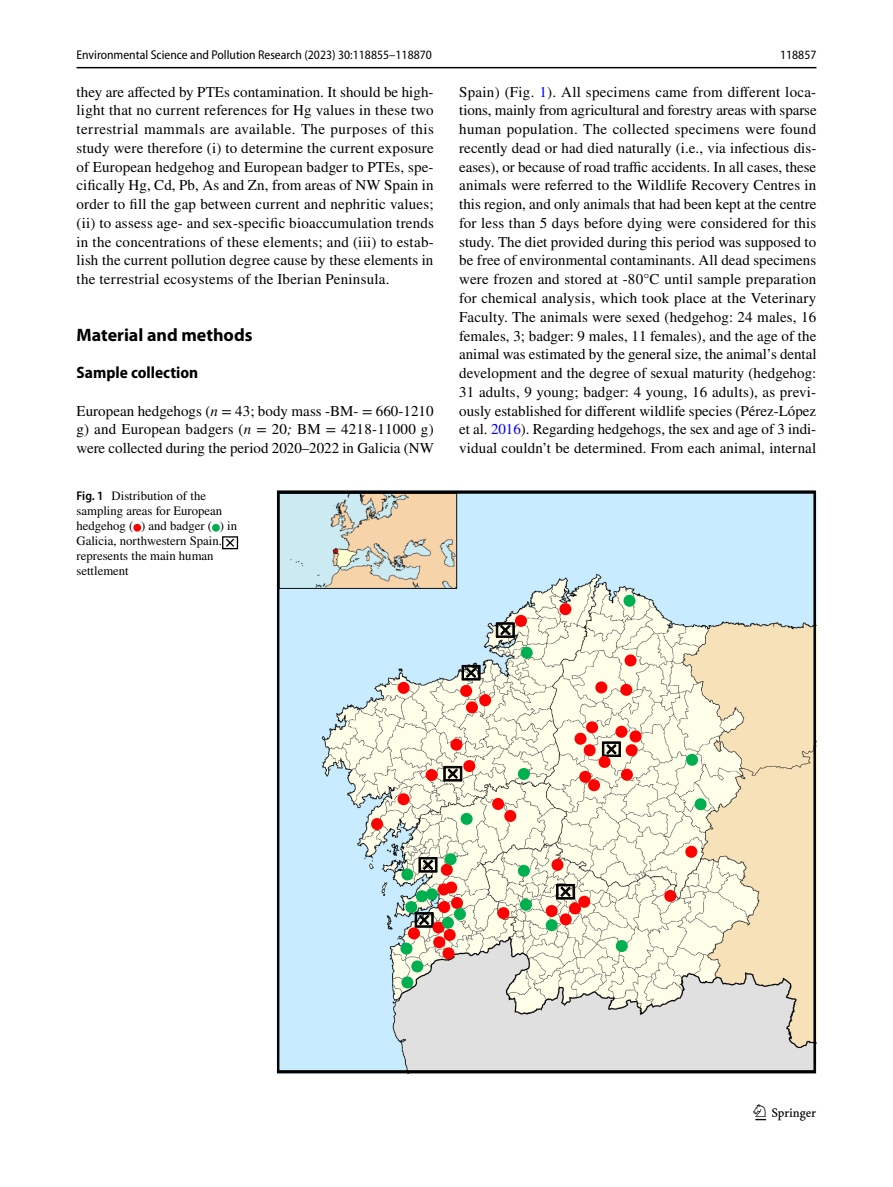
<style>
.page{position:relative;width:893px;height:1187px;background:#fff}
.page>*{position:absolute;margin:0;border:0;box-sizing:border-box;transform-origin:0 0}
.t1{font:22.5px "Springnew Regular 3";color:#000}
.t2{font:700 18px "Myriad Pro";color:#000}
.t3{font:700 semi-condensed 16.5px "Myriad Pro";color:#000}
.t4{font:15px/18.8px "STIX";letter-spacing:.005em;color:#000;text-align:justify}
.t5{font:12.75px/15px "STIX";color:#000}
.t6{font:semi-condensed 12.75px "Myriad Pro";color:#000}
.s1{font-style:italic}
.s2{font-family:"Myriad Pro";font-weight:600;font-stretch:semi-condensed}
.s3{color:#00f}
</style>
<div class="page">
<hr style="left:77px;top:67px;width:739px;height:1px;background:#000">
<svg style="left:133px;top:524px;width:8px;height:7px"></svg>
<svg style="left:212px;top:524px;width:26px;height:25px"></svg>
<svg style="left:277px;top:490px;width:539px;height:583px;background:#d8e1dc"></svg>
<svg style="left:398px;top:681px;width:12px;height:12px"></svg>
<svg style="left:398px;top:793px;width:12px;height:12px"></svg>
<svg style="left:450px;top:738px;width:12px;height:12px"></svg>
<svg style="left:496px;top:615px;width:31px;height:23px"></svg>
<svg style="left:595px;top:681px;width:12px;height:12px"></svg>
<svg style="left:460px;top:664px;width:31px;height:49px;background:#cc948a"></svg>
<svg style="left:426px;top:760px;width:49px;height:21px"></svg>
<svg style="left:371px;top:818px;width:12px;height:12px"></svg>
<svg style="left:625px;top:654px;width:12px;height:12px"></svg>
<svg style="left:559px;top:603px;width:12px;height:12px"></svg>
<svg style="left:497px;top:907px;width:12px;height:12px"></svg>
<svg style="left:620px;top:683px;width:12px;height:12px"></svg>
<svg style="left:685px;top:845px;width:12px;height:12px"></svg>
<svg style="left:664px;top:889px;width:12px;height:12px"></svg>
<svg style="left:551px;top:858px;width:12px;height:12px"></svg>
<svg style="left:492px;top:797px;width:24px;height:25px"></svg>
<svg style="left:574px;top:721px;width:68px;height:70px;background:#ecb0a2"></svg>
<svg style="left:521px;top:646px;width:12px;height:12px"></svg>
<svg style="left:695px;top:798px;width:12px;height:12px"></svg>
<svg style="left:546px;top:883px;width:44px;height:48px;background:#cda08f"></svg>
<svg style="left:518px;top:864px;width:12px;height:12px"></svg>
<svg style="left:518px;top:768px;width:12px;height:11px"></svg>
<svg style="left:520px;top:898px;width:12px;height:12px"></svg>
<svg style="left:616px;top:939px;width:12px;height:12px"></svg>
<svg style="left:686px;top:753px;width:12px;height:12px"></svg>
<svg style="left:461px;top:812px;width:12px;height:12px"></svg>
<svg style="left:623px;top:594px;width:12px;height:12px"></svg>
<svg style="left:400px;top:853px;width:66px;height:135px;background:#bab4a0"></svg>
<p class="t6" style="left:77px;top:48px;width:357px">Environmental Science and Pollution Research (2023) 30:118855–118870</p>
<p class="t6" style="left:780px;top:48px;width:38px">118857</p>
<p class="t4" style="left:77px;top:83px;width:359px">they are affected by PTEs contamination. It should be high&shy;light that no current references for Hg values in these two terrestrial mammals are available. The purposes of this study were therefore (i) to determine the current exposure of European hedgehog and European badger to PTEs, spe&shy;cifically Hg, Cd, Pb, As and Zn, from areas of NW Spain in order to fill the gap between current and nephritic values; (ii) to assess age- and sex-specific bioaccumulation trends in the concentrations of these elements; and (iii) to estab&shy;lish the current pollution degree cause by these elements in the terrestrial ecosystems of the Iberian Peninsula.</p>
<p class="t2" style="left:77px;top:323px;width:178px">Material and methods</p>
<p class="t3" style="left:77px;top:363px;width:123px">Sample collection</p>
<p class="t4" style="left:77px;top:402px;width:359px">European hedgehogs (<span class="s1">n</span> = 43; body mass -BM- = 660-1210 g) and European badgers (<span class="s1">n</span> = 20<span class="s1">;</span> BM = 4218-11000 g) were collected during the period 2020–2022 in Galicia (NW</p>
<p class="t5" style="left:77px;top:489px;width:162px"><span class="s2">Fig. 1</span> Distribution of the sampling areas for European hedgehog ( ) and badger ( ) in<br>Galicia, northwestern Spain. represents the main human settlement</p>
<p class="t4" style="left:459px;top:83px;width:359px">Spain) (Fig. <span class="s3">1</span>). All specimens came from different loca&shy;tions, mainly from agricultural and forestry areas with sparse human population. The collected specimens were found recently dead or had died naturally (i.e., via infectious dis&shy;eases), or because of road traffic accidents. In all cases, these animals were referred to the Wildlife Recovery Centres in this region, and only animals that had been kept at the centre for less than 5 days before dying were considered for this study. The diet provided during this period was supposed to be free of environmental contaminants. All dead specimens were frozen and stored at -80°C until sample preparation for chemical analysis, which took place at the Veterinary Faculty. The animals were sexed (hedgehog: 24 males, 16 females, 3; badger: 9 males, 11 females), and the age of the animal was estimated by the general size, the animal’s dental development and the degree of sexual maturity (hedgehog:<br>31 adults, 9 young; badger: 4 young, 16 adults), as previ&shy;ously established for different wildlife species (Pérez-López et al. <span class="s3">2016</span>). Regarding hedgehogs, the sex and age of 3 indi&shy;vidual couldn’t be determined. From each animal, internal</p>
<h1 class="t1" style="left:755px;top:1104px;width:62px">1 3</h1>
</div>
